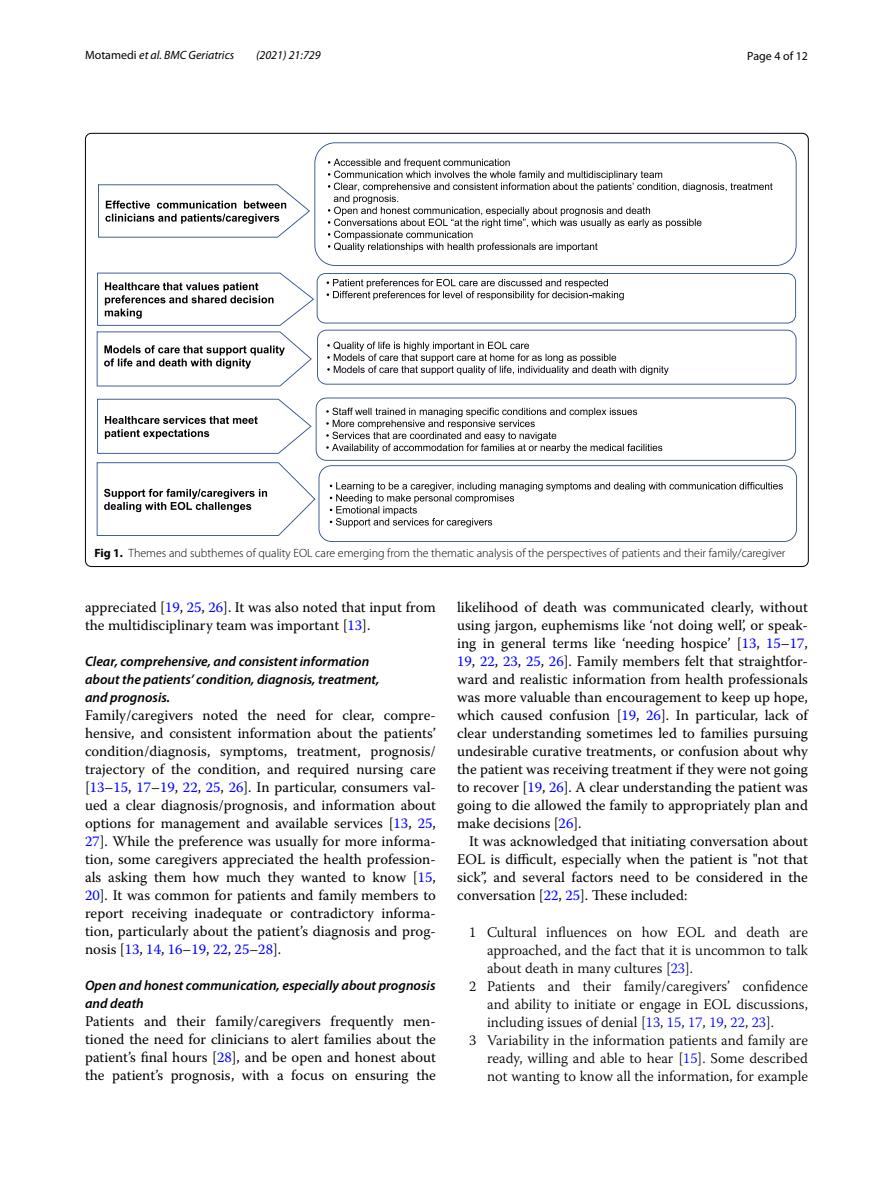
<style>
.page{position:relative;width:893px;height:1187px;background:#fff}
.page>*{position:absolute;margin:0;border:0;box-sizing:border-box;transform-origin:0 0}
.t1{font:14.7px/18px "Warnock Pro";color:#000;text-align:justify}
.t2{font:300 14.7px "Warnock Pro";color:#000}
.t3{font:italic 600 13.8px/18px "Myriad Pro";color:#000}
.t4{font:300 12px "Myriad Pro";color:#000}
.t5{font:italic 12px "Myriad Pro";color:#000}
.t6{font:12px "Myriad Pro";color:#000}
.s1{font-style:normal}
.s2{font-weight:700}
.s3{color:#00f}
</style>
<div class="page">
<svg style="left:314px;top:142px;width:483px;height:124px"></svg>
<svg style="left:328px;top:158px;width:445px;height:94px"></svg>
<svg style="left:98px;top:184px;width:212px;height:53px"></svg>
<svg style="left:97px;top:272px;width:699px;height:114px"></svg>
<svg style="left:97px;top:397px;width:700px;height:145px"></svg>
<p class="t5" style="left:85px;top:48px;width:151px"><span class="s1">Motamedi</span> et al. BMC Geriatrics</p>
<p class="t5" style="left:256px;top:48px;width:66px">(2021) 21:729</p>
<p class="t6" style="left:747px;top:48px;width:62px">Page 4 of 12</p>
<p class="t4" style="left:94px;top:546px;width:692px"><span class="s2">Fig 1.</span> Themes and subthemes of quality EOL care emerging from the thematic analysis of the perspectives of patients and their family/caregiver</p>
<p class="t1" style="left:85px;top:597px;width:352px">appreciated [<span class="s3">19</span>, <span class="s3">25</span>, <span class="s3">26</span>]. It was also noted that input from the multidisciplinary team was important [<span class="s3">13</span>].</p>
<p class="t3" style="left:85px;top:652px;width:296px">Clear, comprehensive, and consistent information about the patients’ condition, diagnosis, treatment, and prognosis.</p>
<p class="t1" style="left:85px;top:705px;width:352px">Family/caregivers noted the need for clear, compre&shy;hensive, and consistent information about the patients’ condition/diagnosis, symptoms, treatment, prognosis/ trajectory of the condition, and required nursing care [<span class="s3">13</span>–<span class="s3">15</span>, <span class="s3">17</span>–<span class="s3">19</span>, <span class="s3">22</span>, <span class="s3">25</span>, <span class="s3">26</span>]. In particular, consumers val&shy;ued a clear diagnosis/prognosis, and information about options for management and available services [<span class="s3">13</span>, <span class="s3">25</span>, <span class="s3">27</span>]. While the preference was usually for more informa&shy;tion, some caregivers appreciated the health profession&shy;als asking them how much they wanted to know [<span class="s3">15</span>, <span class="s3">20</span>]. It was common for patients and family members to report receiving inadequate or contradictory informa&shy;tion, particularly about the patient’s diagnosis and prog&shy;nosis [<span class="s3">13</span>, <span class="s3">14</span>, <span class="s3">16</span>–<span class="s3">19</span>, <span class="s3">22</span>, <span class="s3">25</span>–<span class="s3">28</span>].</p>
<p class="t3" style="left:85px;top:976px;width:352px">Open and honest communication, especially about prognosis and death</p>
<p class="t1" style="left:85px;top:1011px;width:352px">Patients and their family/caregivers frequently men&shy;tioned the need for clinicians to alert families about the patient’s final hours [<span class="s3">28</span>], and be open and honest about the patient’s prognosis, with a focus on ensuring the</p>
<p class="t1" style="left:457px;top:597px;width:352px">likelihood of death was communicated clearly, without using jargon, euphemisms like ‘not doing well’, or speak&shy;ing in general terms like ‘needing hospice’ [<span class="s3">13</span>, <span class="s3">15</span>–<span class="s3">17</span>, <span class="s3">19</span>, <span class="s3">22</span>, <span class="s3">23</span>, <span class="s3">25</span>, <span class="s3">26</span>]. Family members felt that straightfor&shy;ward and realistic information from health professionals was more valuable than encouragement to keep up hope, which caused confusion [<span class="s3">19</span>, <span class="s3">26</span>]. In particular, lack of clear understanding sometimes led to families pursuing undesirable curative treatments, or confusion about why the patient was receiving treatment if they were not going to recover [<span class="s3">19</span>, <span class="s3">26</span>]. A clear understanding the patient was going to die allowed the family to appropriately plan and make decisions [<span class="s3">26</span>].</p>
<p class="t1" style="left:457px;top:831px;width:352px;text-indent:12px">It was acknowledged that initiating conversation about EOL is difficult, especially when the patient is "not that sick”, and several factors need to be considered in the conversation [<span class="s3">22</span>, <span class="s3">25</span>]. These included:</p>
<p class="t2" style="left:469px;top:923px;width:340px">1 Cultural influences on how EOL and death are</p>
<p class="t2" style="left:487px;top:941px;width:322px">approached, and the fact that it is uncommon to talk</p>
<p class="t2" style="left:487px;top:958px;width:208px">about death in many cultures [<span class="s3">23</span>].</p>
<p class="t2" style="left:469px;top:976px;width:340px">2 Patients and their family/caregivers’ confidence</p>
<p class="t2" style="left:487px;top:994px;width:322px">and ability to initiate or engage in EOL discussions,</p>
<p class="t2" style="left:487px;top:1012px;width:289px">including issues of denial [<span class="s3">13</span>, <span class="s3">15</span>, <span class="s3">17</span>, <span class="s3">19</span>, <span class="s3">22</span>, <span class="s3">23</span>].</p>
<p class="t2" style="left:469px;top:1030px;width:340px">3 Variability in the information patients and family are</p>
<p class="t2" style="left:487px;top:1048px;width:322px">ready, willing and able to hear [<span class="s3">15</span>]. Some described</p>
<p class="t2" style="left:487px;top:1066px;width:322px">not wanting to know all the information, for example</p>
</div>
